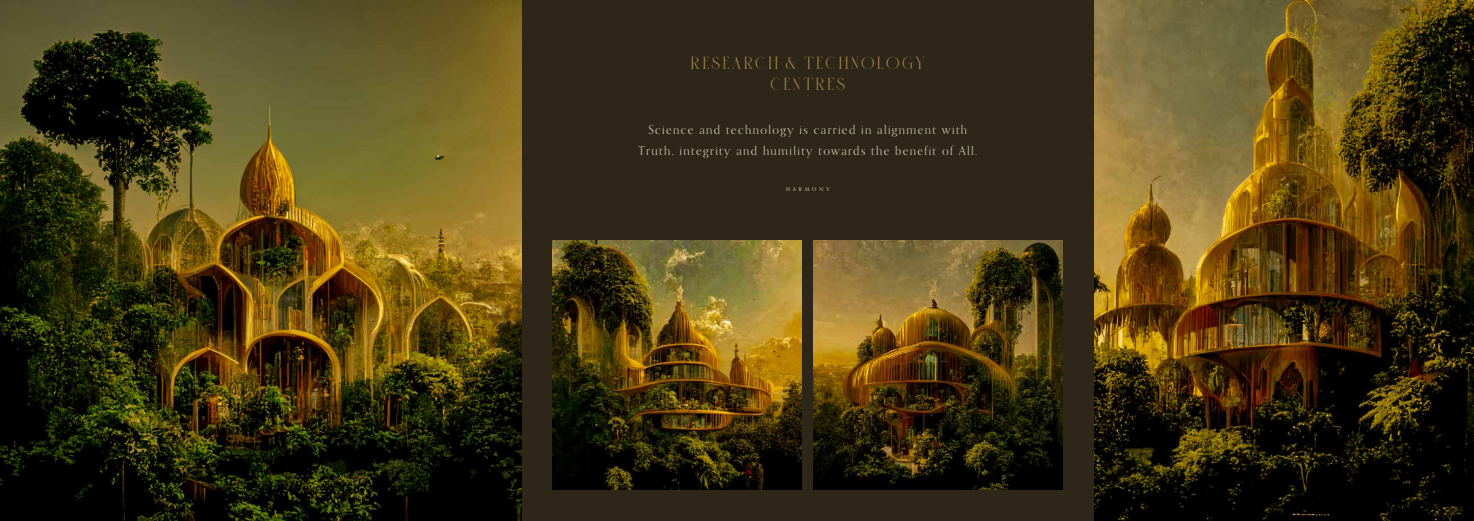
<style>
.page{position:relative;width:1474px;height:521px;background:#fff}
.page>*{position:absolute;margin:0;border:0;box-sizing:border-box;transform-origin:0 0}
.t1{font:12.25px/21px "Orpheus Pro";letter-spacing:.11em;color:#c7c3ae;text-align:center}
.t2{font:12.25px/21px "Sauvage";letter-spacing:.22em;color:#aa8f53;text-align:center}
.t3{font:500 5.25px "Orpheus Pro";letter-spacing:.555em;color:#c7c3ae}
</style>
<div class="page">
<div style="left:0;top:0;width:1473px;height:521px;background:#2e2618"></div>
<img style="left:552px;top:240px;width:249px;height:249px">
<img style="left:0;top:0;width:521px;height:521px">
<img style="left:814px;top:240px;width:248px;height:249px">
<img style="left:1094px;top:0;width:379px;height:521px">
<p class="t2" style="left:691px;top:52px;width:235px">RESEARCH &amp; TECHNOLOGY<br>CENTRES</p>
<p class="t1" style="left:638px;top:119px;width:341px">Science and technology is carried in alignment with<br>Truth, integrity and humility towards the benefit of All.</p>
<p class="t3" style="left:786px;top:186px;width:45px">HARMONY</p>
</div>
